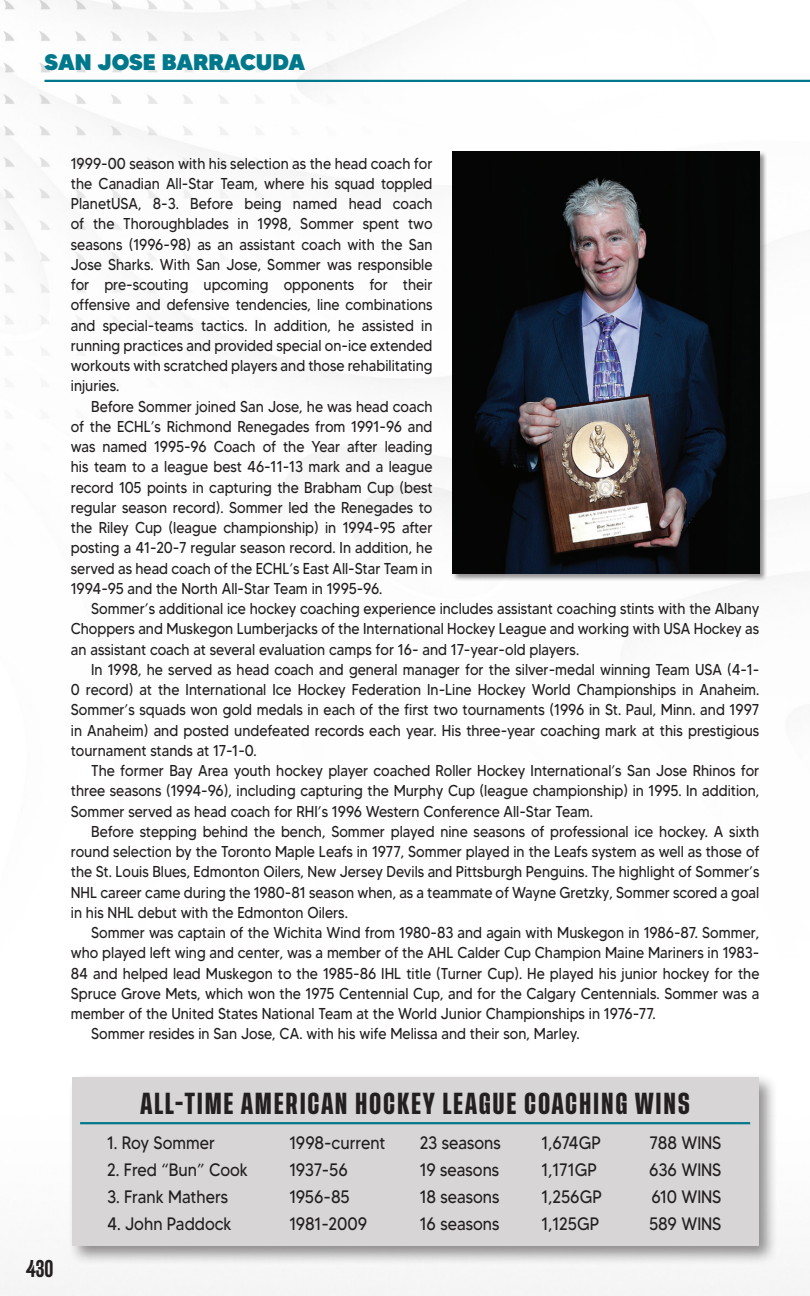
<style>
.page{position:relative;width:810px;height:1296px;background:#fff}
.page>*{position:absolute;margin:0;border:0;box-sizing:border-box;transform-origin:0 0}
.PLAYER_NAME{font:600 22.5px "Tusker Grotesk 5600";letter-spacing:.08em;color:#231f20}
.t1{font:900 22.5px "MADETOMMY";color:#00788b}
.Body{font:18px "MADETOMMY";color:#231f20;scale:.9 1}
.t2{font:500 18px "Tusker Grotesk 6500";color:#231f20;scale:.9 1}
.Body-2{font:15.75px/20.2px "MADETOMMY";color:#231f20;text-align:justify;scale:.9 1}
</style>
<div class="page">
<img style="left:0;top:0;width:810px;height:1296px">
<hr style="left:45px;top:80px;width:765px;height:2px;background:#00788b">
<div style="left:451px;top:150px;width:316px;height:431px;background:#231f20;opacity:.5"></div>
<img style="left:453px;top:152px;width:306px;height:421px">
<div style="left:68px;top:1073px;width:711px;height:193px;background:#231f20;opacity:.5"></div>
<div style="left:72px;top:1077px;width:686px;height:168px;background:#d7d5d5"></div>
<hr style="left:80px;top:1122px;width:670px;height:2px;background:#00788b">
<h1 class="t1" style="left:45px;top:48px;width:262px">SAN JOSE BARRACUDA</h1>
<p class="Body-2" style="left:71px;top:153px;width:403px">1999-00 season with his selection as the head coach for the Canadian All-Star Team, where his squad toppled PlanetUSA, 8-3. Before being named head coach of the Thoroughblades in 1998, Sommer spent two seasons (1996-98) as an assistant coach with the San Jose Sharks. With San Jose, Sommer was responsible for pre-scouting upcoming opponents for their offensive and defensive tendencies, line combinations and special-teams tactics. In addition, he assisted in running practices and provided special on-ice extended workouts with scratched players and those rehabilitating injuries.</p>
<p class="Body-2" style="left:71px;top:396px;width:403px;text-indent:20px">Before Sommer joined San Jose, he was head coach of the ECHL’s Richmond Renegades from 1991-96 and was named 1995-96 Coach of the Year after leading his team to a league best 46-11-13 mark and a league record 105 points in capturing the Brabham Cup (best regular season record). Sommer led the Renegades to the Riley Cup (league championship) in 1994-95 after posting a 41-20-7 regular season record. In addition, he served as head coach of the ECHL’s East All-Star Team in 1994-95 and the North All-Star Team in 1995-96.</p>
<p class="Body-2" style="left:71px;top:598px;width:766px;text-indent:20px">Sommer’s additional ice hockey coaching experience includes assistant coaching stints with the Albany Choppers and Muskegon Lumberjacks of the International Hockey League and working with USA Hockey as an assistant coach at several evaluation camps for 16- and 17-year-old players.</p>
<p class="Body-2" style="left:71px;top:659px;width:767px;text-indent:20px">In 1998, he served as head coach and general manager for the silver-medal winning Team USA (4-1- 0 record) at the International Ice Hockey Federation In-Line Hockey World Championships in Anaheim.<br>Sommer’s squads won gold medals in each of the first two tournaments (1996 in St. Paul, Minn. and 1997 in Anaheim) and posted undefeated records each year. His three-year coaching mark at this prestigious tournament stands at 17-1-0.</p>
<p class="Body-2" style="left:71px;top:760px;width:767px;text-indent:20px">The former Bay Area youth hockey player coached Roller Hockey International’s San Jose Rhinos for three seasons (1994-96), including capturing the Murphy Cup (league championship) in 1995. In addition, Sommer served as head coach for RHI’s 1996 Western Conference All-Star Team.</p>
<p class="Body-2" style="left:71px;top:821px;width:767px;text-indent:20px">Before stepping behind the bench, Sommer played nine seasons of professional ice hockey. A sixth round selection by the Toronto Maple Leafs in 1977, Sommer played in the Leafs system as well as those of the St. Louis Blues, Edmonton Oilers, New Jersey Devils and Pittsburgh Penguins. The highlight of Sommer’s NHL career came during the 1980-81 season when, as a teammate of Wayne Gretzky, Sommer scored a goal in his NHL debut with the Edmonton Oilers.</p>
<p class="Body-2" style="left:71px;top:922px;width:767px;text-indent:20px">Sommer was captain of the Wichita Wind from 1980-83 and again with Muskegon in 1986-87. Sommer, who played left wing and center, was a member of the AHL Calder Cup Champion Maine Mariners in 1983- 84 and helped lead Muskegon to the 1985-86 IHL title (Turner Cup). He played his junior hockey for the Spruce Grove Mets, which won the 1975 Centennial Cup, and for the Calgary Centennials. Sommer was a member of the United States National Team at the World Junior Championships in 1976-77.</p>
<p class="Body-2" style="left:91px;top:1024px;width:544px">Sommer resides in San Jose, CA. with his wife Melissa and their son, Marley.</p>
<p class="t2" style="left:26px;top:1258px;width:32px">430</p>
<p class="PLAYER_NAME" style="left:141px;top:1090px;width:551px">ALL-TIME AMERICAN HOCKEY LEAGUE COACHING WINS</p>
<p class="Body" style="left:107px;top:1132px;width:121px">1. Roy Sommer</p>
<p class="Body" style="left:289px;top:1132px;width:108px">1998-current</p>
<p class="Body" style="left:420px;top:1132px;width:92px">23 seasons</p>
<p class="Body" style="left:541px;top:1132px;width:68px">1,674GP</p>
<p class="Body" style="left:650px;top:1132px;width:81px">788 WINS</p>
<p class="Body" style="left:107px;top:1159px;width:158px">2. Fred “Bun” Cook</p>
<p class="Body" style="left:289px;top:1159px;width:67px">1937-56</p>
<p class="Body" style="left:420px;top:1159px;width:90px">19 seasons</p>
<p class="Body" style="left:541px;top:1159px;width:63px">1,171GP</p>
<p class="Body" style="left:649px;top:1159px;width:82px">636 WINS</p>
<p class="Body" style="left:107px;top:1186px;width:136px">3. Frank Mathers</p>
<p class="Body" style="left:289px;top:1186px;width:69px">1956-85</p>
<p class="Body" style="left:420px;top:1186px;width:90px">18 seasons</p>
<p class="Body" style="left:541px;top:1186px;width:69px">1,256GP</p>
<p class="Body" style="left:651px;top:1186px;width:79px">610 WINS</p>
<p class="Body" style="left:107px;top:1213px;width:140px">4. John Paddock</p>
<p class="Body" style="left:289px;top:1213px;width:88px">1981-2009</p>
<p class="Body" style="left:420px;top:1213px;width:90px">16 seasons</p>
<p class="Body" style="left:541px;top:1213px;width:66px">1,125GP</p>
<p class="Body" style="left:649px;top:1213px;width:82px">589 WINS</p>
</div>
